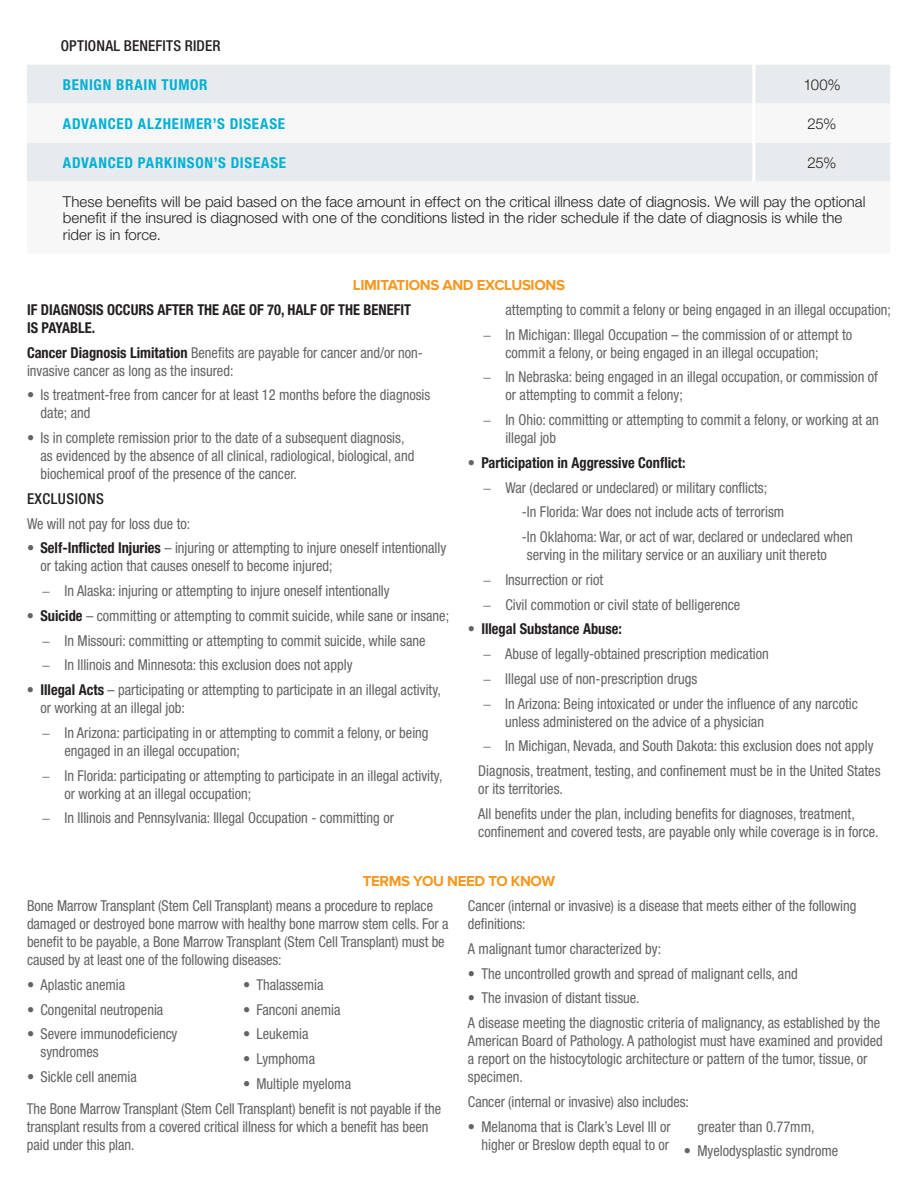
<style>
.page{position:relative;width:918px;height:1188px;background:#fff}
.page>*{position:absolute;margin:0;border:0;box-sizing:border-box;transform-origin:0 0}
.t1{font:condensed 15px/18px "Helvetica Neue LTCE";color:#636366;scale:.96 1}
.t2{font:300 15px/16.5px "Helvetica Neue CELT";color:#231f20}
.t3{font:700 condensed 15px/18px "Helvetica Neue LTCE";color:#231f20;scale:.96 1}
.t4{font:700 condensed 15px "Helvetica Neue LTCE";letter-spacing:.045em;color:#00b0d5}
.t5{font:700 15px "Proxima Nova";letter-spacing:-.025em;color:#f7971d}
.t6{font:500 condensed 15px "Helvetica Neue LTCE";letter-spacing:.02em;color:#231f20}
.s1{font-weight:700;color:#231f20}
.s2{font-family:"Helvetica Neue CELT";font-weight:300;font-stretch:normal}
.s3{font-family:"Helvetica Neue CELT";font-weight:300;font-stretch:normal;color:#636366}
</style>
<div class="page">
<div style="left:27px;top:65px;width:863px;height:39px;background:#e7ebed"></div>
<div style="left:27px;top:143px;width:863px;height:39px;background:#e7ebed"></div>
<hr style="left:752px;top:65px;width:3px;height:39px;background:#fff">
<hr style="left:752px;top:143px;width:3px;height:39px;background:#fff">
<p class="t6" style="left:61px;top:37px;width:161px">OPTIONAL BENEFITS RIDER</p>
<p class="t4" style="left:63px;top:76px;width:146px">BENIGN BRAIN TUMOR</p>
<p class="t2" style="left:803px;top:77px;width:39px">100%</p>
<p class="t4" style="left:63px;top:115px;width:224px">ADVANCED ALZHEIMER’S DISEASE</p>
<p class="t2" style="left:808px;top:115px;width:30px">25%</p>
<p class="t4" style="left:63px;top:153px;width:225px">ADVANCED PARKINSON’S DISEASE</p>
<p class="t2" style="left:808px;top:154px;width:30px">25%</p>
<p class="t2" style="left:63px;top:193px;width:804px">These benefits will be paid based on the face amount in effect on the critical illness date of diagnosis. We will pay the optional benefit if the insured is diagnosed with one of the conditions listed in the rider schedule if the date of diagnosis is while the rider is in force.</p>
<p class="t5" style="left:353px;top:276px;width:214px">LIMITATIONS AND EXCLUSIONS</p>
<p class="t3" style="left:27px;top:300px;width:402px">IF DIAGNOSIS OCCURS AFTER THE AGE OF 70, HALF OF THE BENEFIT<br>IS PAYABLE.</p>
<p class="t1" style="left:27px;top:343px;width:414px"><span class="s1">Cancer Diagnosis Limitation</span> Benefits are payable for cancer and/or non&shy;invasive cancer as long as the insured:</p>
<p class="t1" style="left:40px;top:386px;width:408px;text-indent:-13px"><span class="s2">•</span> Is treatment-free from cancer for at least 12 months before the diagnosis date; and</p>
<p class="t1" style="left:40px;top:429px;width:391px;text-indent:-13px"><span class="s2">•</span> Is in complete remission prior to the date of a subsequent diagnosis, as evidenced by the absence of all clinical, radiological, biological, and biochemical proof of the presence of the cancer.</p>
<p class="t6" style="left:27px;top:489px;width:79px">EXCLUSIONS</p>
<p class="t1" style="left:27px;top:514px;width:172px">We will not pay for loss due to:</p>
<p class="t1" style="left:40px;top:539px;width:424px;text-indent:-13px"><span class="s2">•</span> <span class="s1">Self-Inflicted Injuries</span> – injuring or attempting to injure oneself intentionally or taking action that causes oneself to become injured;</p>
<p class="t1" style="left:42px;top:582px;width:364px"><span class="s2">−</span> In Alaska: injuring or attempting to injure oneself intentionally</p>
<p class="t1" style="left:42px;top:603px;width:426px;line-height:24.8px;text-indent:-15px"><span class="s2">•</span> <span class="s1">Suicide</span> – committing or attempting to commit suicide, while sane or insane; <span class="s2">−</span> In Missouri: committing or attempting to commit suicide, while sane<br><span class="s2">−</span> In Illinois and Minnesota: this exclusion does not apply</p>
<p class="t1" style="left:40px;top:681px;width:419px;text-indent:-13px"><span class="s2">•</span> <span class="s1">Illegal Acts</span> – participating or attempting to participate in an illegal activity, or working at an illegal job:</p>
<p class="t1" style="left:64px;top:723px;width:381px;text-indent:-22px"><span class="s2">−</span> In Arizona: participating in or attempting to commit a felony, or being engaged in an illegal occupation;</p>
<p class="t1" style="left:64px;top:766px;width:395px;text-indent:-22px"><span class="s2">−</span> In Florida: participating or attempting to participate in an illegal activity, or working at an illegal occupation;</p>
<p class="t1" style="left:42px;top:809px;width:368px"><span class="s2">−</span> In Illinois and Pennsylvania: Illegal Occupation - committing or</p>
<p class="t1" style="left:483px;top:297px;width:427px;line-height:24.8px;text-indent:23px">attempting to commit a felony or being engaged in an illegal occupation; <span class="s2">−</span> In Michigan: Illegal Occupation – the commission of or attempt to</p>
<p class="t1" style="left:483px;top:340px;width:413px;line-height:24.8px;text-indent:23px">commit a felony, or being engaged in an illegal occupation;<br><span class="s2">−</span> In Nebraska: being engaged in an illegal occupation, or commission of</p>
<p class="t1" style="left:483px;top:382px;width:414px;line-height:24.8px;text-indent:23px">or attempting to commit a felony;<br><span class="s2">−</span> In Ohio: committing or attempting to commit a felony, or working at an</p>
<p class="t1" style="left:505px;top:429px;width:54px">illegal job</p>
<p class="t3" style="left:468px;top:453px;width:228px"><span class="s3">•</span> Participation in Aggressive Conflict:</p>
<p class="t1" style="left:483px;top:478px;width:298px"><span class="s2">−</span> War (declared or undeclared) or military conflicts;</p>
<p class="t1" style="left:522px;top:503px;width:275px">-In Florida: War does not include acts of terrorism</p>
<p class="t1" style="left:522px;top:528px;width:346px">-In Oklahoma: War, or act of war, declared or undeclared when</p>
<p class="t1" style="left:483px;top:542px;width:360px;line-height:24.8px;text-indent:44px">serving in the military service or an auxiliary unit thereto <span class="s2">−</span> Insurrection or riot<br><span class="s2">−</span> Civil commotion or civil state of belligerence</p>
<p class="t1" style="left:483px;top:616px;width:392px;line-height:24.8px;text-indent:-15px"><span class="s2">•</span> <span class="s1">Illegal Substance Abuse:<br></span><span class="s2">−</span> Abuse of legally-obtained prescription medication<br><span class="s2">−</span> Illegal use of non-prescription drugs<br><span class="s2">−</span> In Arizona: Being intoxicated or under the influence of any narcotic</p>
<p class="t1" style="left:505px;top:712px;width:271px">unless administered on the advice of a physician</p>
<p class="t1" style="left:483px;top:737px;width:409px"><span class="s2">−</span> In Michigan, Nevada, and South Dakota: this exclusion does not apply</p>
<p class="t1" style="left:478px;top:762px;width:421px">Diagnosis, treatment, testing, and confinement must be in the United States</p>
<p class="t1" style="left:478px;top:776px;width:394px;line-height:24.8px">or its territories.<br>All benefits under the plan, including benefits for diagnoses, treatment,</p>
<p class="t1" style="left:478px;top:822px;width:419px">confinement and covered tests, are payable only while coverage is in force.</p>
<p class="t5" style="left:363px;top:873px;width:194px">TERMS YOU NEED TO KNOW</p>
<p class="t1" style="left:27px;top:897px;width:441px">Bone Marrow Transplant (Stem Cell Transplant) means a procedure to replace damaged or destroyed bone marrow with healthy bone marrow stem cells. For a benefit to be payable, a Bone Marrow Transplant (Stem Cell Transplant) must be caused by at least one of the following diseases:</p>
<p class="t1" style="left:27px;top:975px;width:104px"><span class="s2">•</span> Aplastic anemia</p>
<p class="t1" style="left:27px;top:1000px;width:144px"><span class="s2">•</span> Congenital neutropenia</p>
<p class="t1" style="left:40px;top:1025px;width:144px;text-indent:-13px"><span class="s2">•</span> Severe immunodeficiency syndromes</p>
<p class="t1" style="left:27px;top:1068px;width:116px"><span class="s2">•</span> Sickle cell anemia</p>
<p class="t1" style="left:468px;top:897px;width:406px">Cancer (internal or invasive) is a disease that meets either of the following definitions:</p>
<p class="t1" style="left:468px;top:939px;width:203px">A malignant tumor characterized by:</p>
<p class="t1" style="left:468px;top:964px;width:345px"><span class="s2">•</span> The uncontrolled growth and spread of malignant cells, and</p>
<p class="t1" style="left:468px;top:985px;width:431px;line-height:24.8px"><span class="s2">•</span> The invasion of distant tissue.<br>A disease meeting the diagnostic criteria of malignancy, as established by the</p>
<p class="t1" style="left:468px;top:1032px;width:434px">American Board of Pathology. A pathologist must have examined and provided a report on the histocytologic architecture or pattern of the tumor, tissue, or specimen.</p>
<p class="t1" style="left:468px;top:1092px;width:232px">Cancer (internal or invasive) also includes:</p>
<p class="t1" style="left:468px;top:1117px;width:213px;text-align:right"><span class="s2">•</span> Melanoma that is Clark’s Level III or higher or Breslow depth equal to or</p>
<p class="t1" style="left:697px;top:1117px;width:123px">greater than 0.77mm,</p>
<p class="t1" style="left:243px;top:975px;width:85px"><span class="s2">•</span> Thalassemia</p>
<p class="t1" style="left:243px;top:1000px;width:103px"><span class="s2">•</span> Fanconi anemia</p>
<p class="t1" style="left:243px;top:1025px;width:70px"><span class="s2">•</span> Leukemia</p>
<p class="t1" style="left:243px;top:1050px;width:77px"><span class="s2">•</span> Lymphoma</p>
<p class="t1" style="left:27px;top:1071px;width:433px;line-height:24.8px;text-indent:216px"><span class="s2">•</span> Multiple myeloma<br>The Bone Marrow Transplant (Stem Cell Transplant) benefit is not payable if the</p>
<p class="t1" style="left:27px;top:1117px;width:420px">transplant results from a covered critical illness for which a benefit has been paid under this plan.</p>
<p class="t1" style="left:684px;top:1142px;width:162px"><span class="s2">•</span> Myelodysplastic syndrome</p>
</div>
